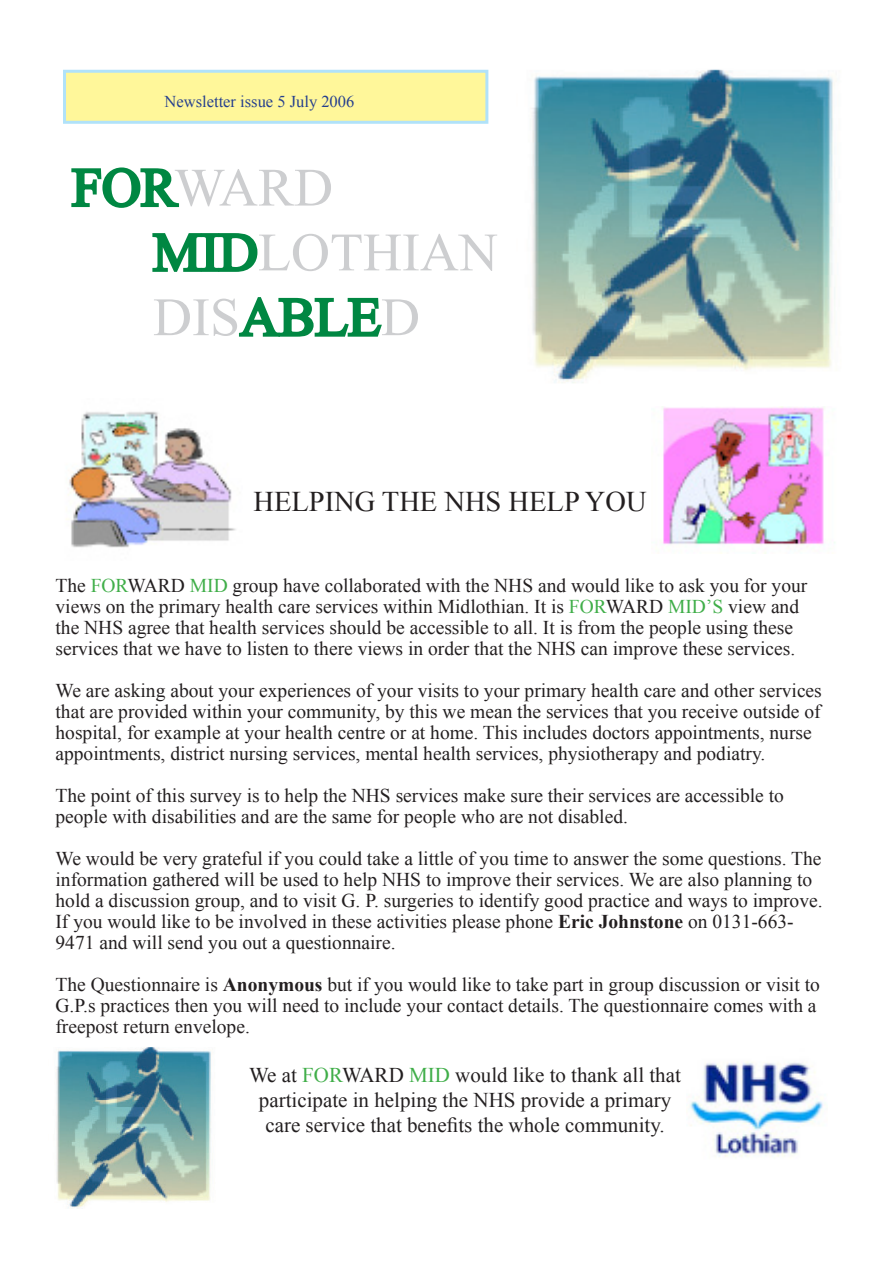
<style>
.page{position:relative;width:893px;height:1263px;background:#fff}
.page>*{position:absolute;margin:0;border:0;box-sizing:border-box;transform-origin:0 0}
.t1{font:54px "Times New Roman";color:#cdced0}
.t2{font:28.5px "Times New Roman";color:#231f20}
.t3{font:21px/25.2px "Times New Roman";color:#231f20;text-align:center}
.t4{font:19.5px/21px "Times New Roman";color:#231f20}
.t5{font:16.5px "Times New Roman";color:#253f8e}
.s1{color:#008742}
.s2{color:#40ae49}
.s3{font-weight:700}
</style>
<div class="page">
<svg style="left:71px;top:167px;width:108px;height:41px"></svg>
<svg style="left:152px;top:233px;width:106px;height:39px"></svg>
<svg style="left:238px;top:297px;width:144px;height:40px"></svg>
<div style="left:64px;top:71px;width:423px;height:51px;background:#fff79a"></div>
<div style="left:63px;top:70px;width:425px;height:54px;border:3px solid #b1e2f9"></div>
<img style="left:690px;top:1061px;width:133px;height:96px">
<img style="left:663px;top:408px;width:172px;height:146px">
<img style="left:66px;top:411px;width:170px;height:137px">
<img style="left:532px;top:69px;width:303px;height:339px">
<img style="left:56px;top:1047px;width:155px;height:162px">
<p class="t5" style="left:165px;top:90px;width:191px">Newsletter issue 5 July 2006</p>
<p class="t1" style="left:72px;top:151px;width:263px"><span class="s1">FOR</span>WARD</p>
<p class="t1" style="left:153px;top:216px;width:346px"><span class="s1">MID</span>LOTHIAN</p>
<p class="t1" style="left:153px;top:281px;width:268px">DIS<span class="s1">ABLE</span>D</p>
<p class="t2" style="left:253px;top:482px;width:395px">HELPING THE NHS HELP YOU</p>
<p class="t4" style="left:56px;top:574px;width:753px">The <span class="s2">FOR</span>WARD <span class="s2">MID</span> group have collaborated with the NHS and would like to ask you for your views on the primary health care services within Midlothian. It is <span class="s2">FOR</span>WARD <span class="s2">MID’S</span> view and the NHS agree that health services should be accessible to all. It is from the people using these services that we have to listen to there views in order that the NHS can improve these services.</p>
<p class="t4" style="left:56px;top:679px;width:768px">We are asking about your experiences of your visits to your primary health care and other services that are provided within your community, by this we mean the services that you receive outside of hospital, for example at your health centre or at home. This includes doctors appointments, nurse appointments, district nursing services, mental health services, physiotherapy and podiatry.</p>
<p class="t4" style="left:56px;top:784px;width:730px">The point of this survey is to help the NHS services make sure their services are accessible to people with disabilities and are the same for people who are not disabled.</p>
<p class="t4" style="left:56px;top:847px;width:769px">We would be very grateful if you could take a little of you time to answer the some questions. The information gathered will be used to help NHS to improve their services. We are also planning to hold a discussion group, and to visit G. P. surgeries to identify good practice and ways to improve.<br>If you would like to be involved in these activities please phone <span class="s3">Eric Johnstone</span> on 0131-663- 9471 and will send you out a questionnaire.</p>
<p class="t4" style="left:56px;top:973px;width:766px">The Questionnaire is <span class="s3">Anonymous</span> but if you would like to take part in group discussion or visit to<br>G.P.s practices then you will need to include your contact details. The questionnaire comes with a freepost return envelope.</p>
<p class="t3" style="left:249px;top:1062px;width:433px">We at <span class="s2">FOR</span>WARD <span class="s2">MID</span> would like to thank all that participate in helping the NHS provide a primary care service that benefits the whole community.</p>
</div>
